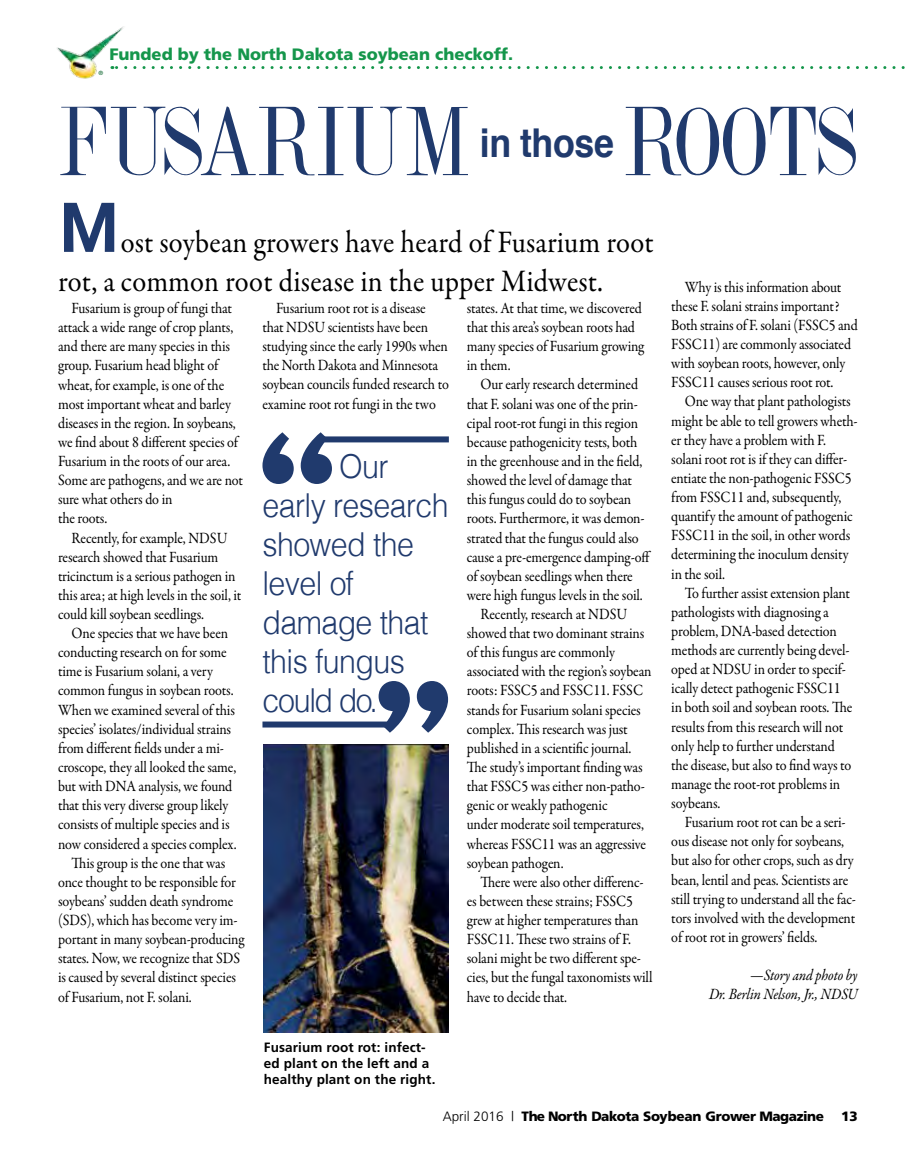
<style>
.page{position:relative;width:905px;height:1161px;background:#fff}
.page>*{position:absolute;margin:0;border:0;box-sizing:border-box;transform-origin:0 0}
.t1{font:700 156.6px "Aachen";color:#203a6d;scale:.95 1}
.t2{font:103.5px "Dubiel";letter-spacing:-.01em;color:#203a6d;scale:.9 1}
.t3{font:700 39.75px "Helvetica";letter-spacing:-.01em;color:#203a6d;scale:.9 1}
.t4{font:300 33px/39px "Helvetica";letter-spacing:-.02em;color:#203a6d;scale:.92 1}
.t5{font:31.5px/39px "Garamond Premr Pro";letter-spacing:.005em;color:#000;scale:.91 1}
.t6{font:900 16.5px "Frutiger";color:#15964b}
.t7{font:15.75px/19px "Garamond Premr Pro";letter-spacing:-.01em;color:#000;scale:.9 1}
.t8{font:italic 15.75px/19px "Garamond Premr Pro";letter-spacing:-.01em;color:#000;text-align:right;scale:.9 1}
.t9{font:700 13.5px/16.2px "Frutiger";letter-spacing:.01em;color:#000}
.t10{font:900 13.5px "Frutiger";letter-spacing:-.03em;color:#000}
.t11{font:6px "Frutiger";color:#156b35}
.s1{font-family:"Avant Garde";font-weight:600;font-size:69px;color:#203a6d}
.s2{font-weight:300}
</style>
<div class="page">
<img style="left:57px;top:26px;width:67px;height:53px">
<svg style="left:112px;top:66px;width:793px;height:3px"></svg>
<img style="left:264px;top:745px;width:185px;height:287px">
<div style="left:318px;top:436px;width:131px;height:6px;background:#203a6d"></div>
<div style="left:262px;top:722px;width:131px;height:6px;background:#203a6d"></div>
<p class="t6" style="left:109px;top:44px;width:405px">Funded by the North Dakota soybean checkoff.</p>
<p class="t11" style="left:99px;top:69px;width:6px">®</p>
<h2 class="t2" style="left:58px;top:88px;width:460px">FUSARIUM</h2>
<h3 class="t3" style="left:480px;top:111px;width:151px">in those</h3>
<h2 class="t2" style="left:622px;top:88px;width:262px">ROOTS</h2>
<h3 class="t5" style="left:58px;top:223px;width:656px"><span class="s1">M</span>ost soybean growers have heard of Fusarium root rot, a common root disease in the upper Midwest.</h3>
<p class="t7" style="left:58px;top:299px;width:207px;text-indent:13px">Fusarium is group of fungi that attack a wide range of crop plants, and there are many species in this group. Fusarium head blight of wheat, for example, is one of the most important wheat and barley diseases in the region. In soybeans, we find about 8 different species of<br>Fusarium in the roots of our area.<br>Some are pathogens, and we are not sure what others do in<br>the roots.</p>
<p class="t7" style="left:58px;top:528px;width:205px;text-indent:13px">Recently, for example, NDSU research showed that Fusarium tricinctum is a serious pathogen in this area; at high levels in the soil, it could kill soybean seedlings.</p>
<p class="t7" style="left:72px;top:624px;width:175px">One species that we have been</p>
<p class="t7" style="left:58px;top:643px;width:189px">conducting research on for some</p>
<p class="t7" style="left:58px;top:662px;width:173px">time is Fusarium solani, a very</p>
<p class="t7" style="left:58px;top:681px;width:196px">common fungus in soybean roots.</p>
<p class="t7" style="left:58px;top:700px;width:198px">When we examined several of this</p>
<p class="t7" style="left:58px;top:720px;width:194px">species’ isolates/individual strains</p>
<p class="t7" style="left:58px;top:739px;width:186px">from different fields under a mi-</p>
<p class="t7" style="left:58px;top:758px;width:199px">croscope, they all looked the same,</p>
<p class="t7" style="left:58px;top:777px;width:195px">but with DNA analysis, we found</p>
<p class="t7" style="left:58px;top:796px;width:191px">that this very diverse group likely</p>
<p class="t7" style="left:58px;top:815px;width:192px">consists of multiple species and is</p>
<p class="t7" style="left:58px;top:834px;width:200px">now considered a species complex.</p>
<p class="t7" style="left:72px;top:854px;width:172px">This group is the one that was</p>
<p class="t7" style="left:58px;top:873px;width:199px">once thought to be responsible for</p>
<p class="t7" style="left:58px;top:892px;width:196px">soybeans’ sudden death syndrome</p>
<p class="t7" style="left:58px;top:911px;width:201px">(SDS), which has become very im-</p>
<p class="t7" style="left:58px;top:930px;width:208px">portant in many soybean-producing</p>
<p class="t7" style="left:58px;top:949px;width:204px">states. Now, we recognize that SDS</p>
<p class="t7" style="left:58px;top:968px;width:199px">is caused by several distinct species</p>
<p class="t7" style="left:58px;top:987px;width:150px">of Fusarium, not F. solani.</p>
<p class="t7" style="left:262px;top:299px;width:208px;text-indent:13px">Fusarium root rot is a disease that NDSU scientists have been studying since the early 1990s when the North Dakota and Minnesota soybean councils funded research to examine root rot fungi in the two</p>
<p class="t7" style="left:467px;top:299px;width:198px">states. At that time, we discovered that this area’s soybean roots had many species of Fusarium growing in them.</p>
<p class="t7" style="left:480px;top:375px;width:177px">Our early research determined</p>
<p class="t7" style="left:467px;top:394px;width:191px">that F. solani was one of the prin-</p>
<p class="t7" style="left:467px;top:414px;width:192px">cipal root-rot fungi in this region</p>
<p class="t7" style="left:467px;top:433px;width:191px">because pathogenicity tests, both</p>
<p class="t7" style="left:467px;top:452px;width:197px">in the greenhouse and in the field,</p>
<p class="t7" style="left:467px;top:471px;width:185px">showed the level of damage that</p>
<p class="t7" style="left:467px;top:490px;width:184px">this fungus could do to soybean</p>
<p class="t7" style="left:467px;top:509px;width:199px">roots. Furthermore, it was demon-</p>
<p class="t7" style="left:467px;top:528px;width:192px">strated that the fungus could also</p>
<p class="t7" style="left:467px;top:548px;width:206px">cause a pre-emergence damping-off</p>
<p class="t7" style="left:467px;top:567px;width:186px">of soybean seedlings when there</p>
<p class="t7" style="left:467px;top:586px;width:197px">were high fungus levels in the soil.</p>
<p class="t7" style="left:480px;top:605px;width:165px">Recently, research at NDSU</p>
<p class="t7" style="left:467px;top:624px;width:198px">showed that two dominant strains</p>
<p class="t7" style="left:467px;top:643px;width:166px">of this fungus are commonly</p>
<p class="t7" style="left:467px;top:662px;width:207px">associated with the region’s soybean</p>
<p class="t7" style="left:467px;top:681px;width:197px">roots: FSSC5 and FSSC11. FSSC</p>
<p class="t7" style="left:467px;top:701px;width:195px">stands for Fusarium solani species</p>
<p class="t7" style="left:467px;top:720px;width:180px">complex. This research was just</p>
<p class="t7" style="left:467px;top:739px;width:184px">published in a scientific journal.</p>
<p class="t7" style="left:467px;top:758px;width:197px">The study’s important finding was</p>
<p class="t7" style="left:467px;top:777px;width:199px">that FSSC5 was either non-patho-</p>
<p class="t7" style="left:467px;top:796px;width:158px">genic or weakly pathogenic</p>
<p class="t7" style="left:467px;top:815px;width:198px">under moderate soil temperatures,</p>
<p class="t7" style="left:467px;top:834px;width:201px">whereas FSSC11 was an aggressive</p>
<p class="t7" style="left:467px;top:854px;width:109px">soybean pathogen.</p>
<p class="t7" style="left:480px;top:873px;width:183px">There were also other differenc-</p>
<p class="t7" style="left:467px;top:892px;width:186px">es between these strains; FSSC5</p>
<p class="t7" style="left:467px;top:911px;width:192px">grew at higher temperatures than</p>
<p class="t7" style="left:467px;top:930px;width:184px">FSSC11. These two strains of F.</p>
<p class="t7" style="left:467px;top:949px;width:195px">solani might be two different spe-</p>
<p class="t7" style="left:467px;top:968px;width:208px">cies, but the fungal taxonomists will</p>
<p class="t7" style="left:467px;top:987px;width:113px">have to decide that.</p>
<h1 class="t1" style="left:252px;top:390px;width:95px">“</h1>
<h3 class="t4" style="left:262px;top:444px;width:204px;text-indent:77px">Our early research showed the level of damage that this fungus could do.</h3>
<h1 class="t1" style="left:368px;top:639px;width:95px">”</h1>
<p class="t9" style="left:264px;top:1039px;width:173px">Fusarium root rot: infect&shy;ed plant on the left and a healthy plant on the right.</p>
<p class="t7" style="left:671px;top:278px;width:209px;text-indent:13px">Why is this information about these F. solani strains important?<br>Both strains of F. solani (FSSC5 and FSSC11) are commonly associated with soybean roots, however, only FSSC11 causes serious root rot.</p>
<p class="t7" style="left:671px;top:392px;width:208px;text-indent:14px">One way that plant pathologists might be able to tell growers wheth&shy;er they have a problem with F. solani root rot is if they can differ&shy;entiate the non-pathogenic FSSC5 from FSSC11 and, subsequently, quantify the amount of pathogenic<br>FSSC11 in the soil, in other words determining the inoculum density in the soil.</p>
<p class="t7" style="left:671px;top:583px;width:202px;text-indent:13px">To further assist extension plant pathologists with diagnosing a problem, DNA-based detection methods are currently being devel&shy;oped at NDSU in order to specif&shy;ically detect pathogenic FSSC11 in both soil and soybean roots. The results from this research will not only help to further understand the disease, but also to find ways to manage the root-rot problems in soybeans.</p>
<p class="t7" style="left:671px;top:813px;width:207px;text-indent:13px">Fusarium root rot can be a seri&shy;ous disease not only for soybeans, but also for other crops, such as dry bean, lentil and peas. Scientists are still trying to understand all the fac&shy;tors involved with the development of root rot in growers’ fields.</p>
<p class="t8" style="left:709px;top:967px;width:167px">—Story and photo by<br>Dr. Berlin Nelson, Jr., NDSU</p>
<p class="t10" style="left:442px;top:1108px;width:383px"><span class="s2">April 2016 |</span> The North Dakota Soybean Grower Magazine</p>
<p class="t10" style="left:841px;top:1108px;width:18px">13</p>
</div>
